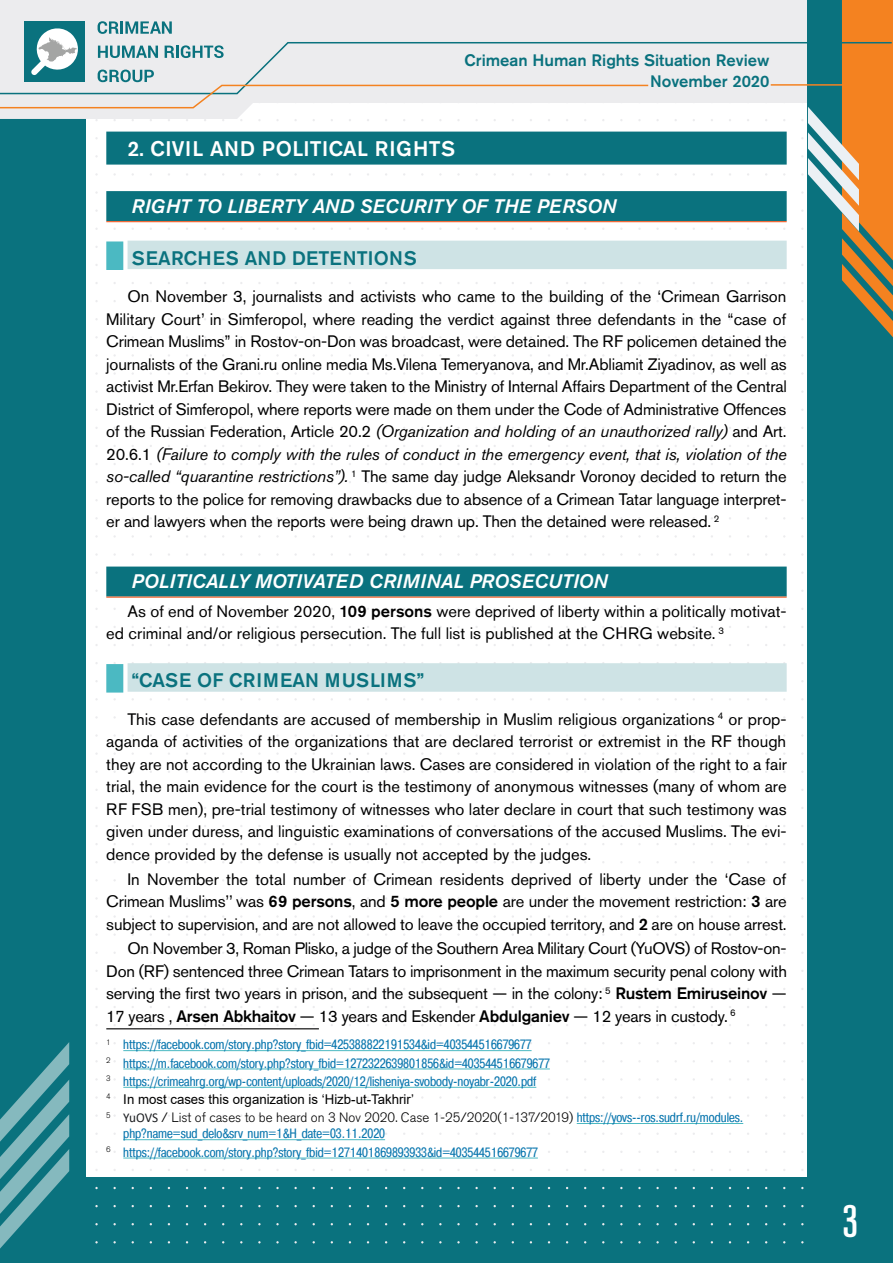
<style>
.page{position:relative;width:893px;height:1263px;background:#fff}
.page>*{position:absolute;margin:0;border:0;box-sizing:border-box;transform-origin:0 0}
.t1{font:500 condensed 45px "Akzidenz Grotesk Pro";color:#fff}
.t2{font:500 21px "Akzidenz Grotesk Pro";letter-spacing:.02em;color:#fff}
.t3{font:italic 500 19.5px "Akzidenz Grotesk Pro";letter-spacing:.01em;color:#fff}
.t4{font:italic 500 19.5px "Akzidenz Grotesk Pro";letter-spacing:.03em;color:#fff}
.t5{font:500 19.5px "Akzidenz Grotesk Pro";letter-spacing:.03em;color:#0a727e}
.t6{font:500 19.5px "Akzidenz Grotesk Pro";letter-spacing:.01em;color:#0a727e}
.t7{font:16.5px/22.5px "Akzidenz Grotesk Pro";color:#000;text-align:justify}
.t8{font:500 16.5px/20.7px "Akzidenz Grotesk Pro";color:#0a727e;text-align:right}
.t9{font:13.5px/18.3px "Pragmatica Cond C";color:#0976ae}
.t10{font:300 13.5px "Akzidenz Grotesk Pro";color:#000}
.t11{font:13.5px "Arial";color:#000}
.s1{font-style:italic}
.s2{font-weight:500}
.s3{font-family:"Calibri";font-weight:400;color:#1c1e21}
.s4{font-family:"Pragmatica Cond C";font-weight:400;color:#0976ae}
</style>
<div class="page">
<div style="left:0;top:1178px;width:893px;height:85px;background:#0a727e"></div>
<div style="left:0;top:0;width:85px;height:1263px;background:#0a727e"></div>
<svg style="left:0;top:0;width:808px;height:119px;fill:#ececee"></svg>
<div style="left:808px;top:0;width:85px;height:1262px;background:#0a727e"></div>
<svg style="left:842px;top:0;width:51px;height:338px"></svg>
<svg style="left:801px;top:101px;width:58px;height:130px"></svg>
<svg style="left:0;top:1042px;width:69px;height:206px"></svg>
<div style="left:24px;top:21px;width:61px;height:61px;background:#0a727e"></div>
<svg style="left:38px;top:28px;width:39px;height:13px"></svg>
<svg style="left:0;top:41px;width:893px;height:54px;background:#d3d7d3"></svg>
<svg style="left:0;top:83px;width:650px;height:26px;background:#eae5e1"></svg>
<hr style="left:771px;top:84px;width:122px;height:2px;background:#f48220">
<svg style="left:98px;top:21px;width:21px;height:13px"></svg>
<svg style="left:121px;top:21px;width:17px;height:13px"></svg>
<svg style="left:140px;top:21px;width:21px;height:13px"></svg>
<svg style="left:98px;top:46px;width:22px;height:12px"></svg>
<svg style="left:122px;top:46px;width:13px;height:12px"></svg>
<svg style="left:136px;top:46px;width:22px;height:12px"></svg>
<svg style="left:162px;top:21px;width:10px;height:13px"></svg>
<svg style="left:165px;top:46px;width:9px;height:12px"></svg>
<svg style="left:176px;top:45px;width:14px;height:13px"></svg>
<svg style="left:193px;top:46px;width:20px;height:12px"></svg>
<svg style="left:214px;top:45px;width:10px;height:13px"></svg>
<svg style="left:98px;top:65px;width:21px;height:20px"></svg>
<svg style="left:120px;top:65px;width:13px;height:20px"></svg>
<svg style="left:133px;top:65px;width:21px;height:20px"></svg>
<div style="left:106px;top:132px;width:681px;height:33px;background:#0a727e"></div>
<div style="left:106px;top:191px;width:681px;height:30px;background:#0a727e"></div>
<hr style="left:106px;top:221px;width:681px;height:1px;background:#f15a22">
<div style="left:128px;top:241px;width:659px;height:28px;background:#cee3e5"></div>
<div style="left:106px;top:241px;width:17px;height:29px;background:#4bb9c2"></div>
<div style="left:106px;top:566px;width:681px;height:30px;background:#0a727e"></div>
<hr style="left:106px;top:596px;width:681px;height:2px;background:#f15a22">
<div style="left:128px;top:663px;width:659px;height:29px;background:#cee3e5"></div>
<div style="left:106px;top:664px;width:17px;height:28px;background:#4bb9c2"></div>
<hr style="left:106px;top:1028px;width:213px;height:1px;background:#000">
<hr style="left:123px;top:1050px;width:409px;height:1px;background:#4bb9c2">
<hr style="left:123px;top:1068px;width:427px;height:1px;background:#4bb9c2">
<hr style="left:123px;top:1087px;width:413px;height:1px;background:#4bb9c2">
<hr style="left:577px;top:1123px;width:166px;height:1px;background:#4bb9c2">
<hr style="left:123px;top:1139px;width:262px;height:1px;background:#4bb9c2">
<hr style="left:123px;top:1158px;width:415px;height:1px;background:#4bb9c2">
<p class="t8" style="left:464px;top:49px;width:306px">Crimean Human Rights Situation Review<br>November 2020</p>
<p class="t2" style="left:128px;top:135px;width:329px">2. CIVIL AND POLITICAL RIGHTS</p>
<p class="t4" style="left:132px;top:193px;width:486px">RIGHT TO LIBERTY AND SECURITY OF THE PERSON</p>
<p class="t6" style="left:132px;top:245px;width:286px">SEARCHES AND DETENTIONS</p>
<p class="t7" style="left:106px;top:285px;width:682px;text-indent:21px">On November 3, journalists and activists who came to the building of the ‘Crimean Garrison Military Court’ in Simferopol, where reading the verdict against three defendants in the “case of Crimean Muslims” in Rostov-on-Don was broadcast, were detained. The RF policemen detained the journalists of the Grani.ru online media Ms.Vilena Temeryanova, and Mr.Abliamit Ziyadinov, as well as activist Mr.Erfan Bekirov. They were taken to the Ministry of Internal Affairs Department of the Central District of Simferopol, where reports were made on them under the Code of Administrative Offences of the Russian Federation, Article 20.2 <span class="s1">(Organization and holding of an unauthorized rally)</span> and Art.<br>20.6.1 <span class="s1">(Failure to comply with the rules of conduct in the emergency event, that is, violation of the so-called “quarantine restrictions”).</span> <sup>1</sup> The same day judge Aleksandr Voronoy decided to return the reports to the police for removing drawbacks due to absence of a Crimean Tatar language interpret&shy;er and lawyers when the reports were being drawn up. Then the detained were released. <sup>2</sup></p>
<p class="t3" style="left:132px;top:569px;width:477px">POLITICALLY MOTIVATED CRIMINAL PROSECUTION</p>
<p class="t7" style="left:106px;top:600px;width:682px;text-indent:21px">As of end of November 2020, <span class="s2">109 persons</span> were deprived of liberty within a politically motivat&shy;ed criminal and/or religious persecution. The full list is published at the CHRG website. <sup>3</sup></p>
<p class="t5" style="left:132px;top:668px;width:294px">“CASE OF CRIMEAN MUSLIMS”</p>
<p class="t7" style="left:106px;top:708px;width:682px;text-indent:21px">This case defendants are accused of membership in Muslim religious organizations <sup>4</sup> or prop&shy;aganda of activities of the organizations that are declared terrorist or extremist in the RF though they are not according to the Ukrainian laws. Cases are considered in violation of the right to a fair trial, the main evidence for the court is the testimony of anonymous witnesses (many of whom are RF FSB men), pre-trial testimony of witnesses who later declare in court that such testimony was given under duress, and linguistic examinations of conversations of the accused Muslims. The evi&shy;dence provided by the defense is usually not accepted by the judges.</p>
<p class="t7" style="left:106px;top:867px;width:682px;text-indent:21px">In November the total number of Crimean residents deprived of liberty under the ‘Case of Crimean Muslims’’ was <span class="s2">69 persons</span>, and <span class="s2">5 more people</span> are under the movement restriction: <span class="s2">3</span> are subject to supervision, and are not allowed to leave the occupied territory, and <span class="s2">2</span> are on house arrest.</p>
<p class="t7" style="left:106px;top:937px;width:682px;text-indent:21px">On November 3, Roman Plisko, a judge of the Southern Area Military Court (YuOVS) of Rostov-on-Don (RF) sentenced three Crimean Tatars to imprisonment in the maximum security penal colony with serving the first two years in prison, and the subsequent — in the colony: <sup>5</sup> <span class="s2">Rustem Emiruseinov</span> — 17 years , <span class="s2">Arsen Abkhaitov</span> — 13 years and Eskender <span class="s2">Abdulganiev</span> — 12 years in custody. <sup>6</sup></p>
<p class="t9" style="left:106px;top:1035px;width:445px"><sup>1</sup> https://facebook.com/story.php?story_fbid=425388822191534&amp;id=403544516679677<br><sup>2</sup> https://m.facebook.com/story.php?story_fbid=1272322639801856&amp;id=403544516679677<br><sup>3</sup> https://crimeahrg.org/wp-content/uploads/2020/12/lisheniya-svobody-noyabr-2020.pdf</p>
<p class="t11" style="left:106px;top:1090px;width:309px"><sup>4</sup> In most cases this organization is ‘Hizb-ut-Takhrir’</p>
<p class="t10" style="left:106px;top:1109px;width:638px"><sup>5</sup> <span class="s3">YuOVS</span> / List of cases to be heard on 3 Nov 2020. Case 1-25/2020(1-137/2019) <span class="s4">https://yovs--ros.sudrf.ru/modules.</span></p>
<p class="t9" style="left:106px;top:1124px;width:433px;text-indent:17px">php?name=sud_delo&amp;srv_num=1&amp;H_date=03.11.2020<br><sup>6</sup> https://facebook.com/story.php?story_fbid=1271401869893933&amp;id=403544516679677</p>
<h1 class="t1" style="left:842px;top:1192px;width:17px">3</h1>
</div>
